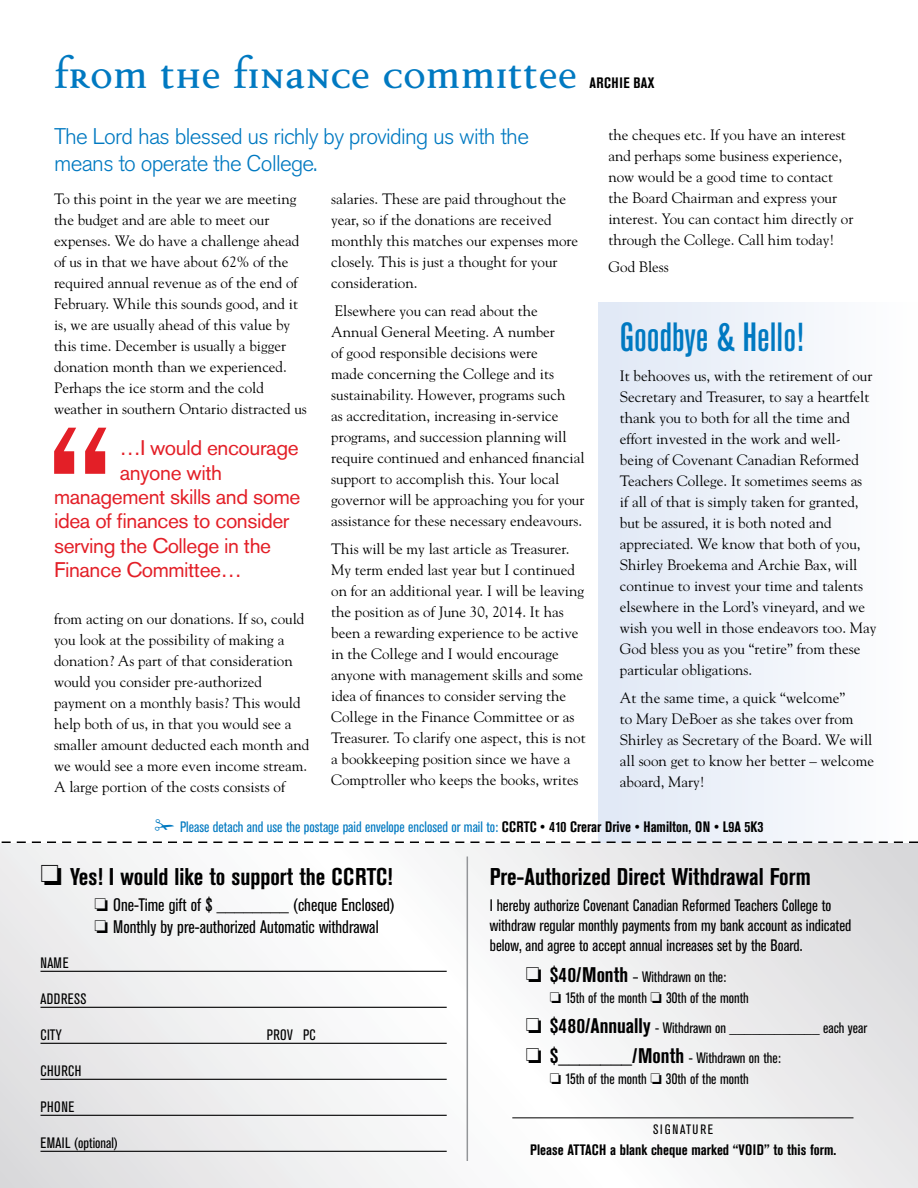
<style>
.page{position:relative;width:918px;height:1188px;background:#fff}
.page>*{position:absolute;margin:0;border:0;box-sizing:border-box;transform-origin:0 0}
.t1{font:700 48px "Disturbance";color:#0079c1}
.t2{font:500 condensed 40.5px "Akzidenz Grotesk BE";color:#0079c1}
.t3{font:700 condensed 24px "Akzidenz Grotesk BE";color:#000}
.t4{font:300 22.5px/27px "Akzidenz Grotesk BE";letter-spacing:-.03em;color:#0079c1}
.t5{font:21px "Akzidenz Grotesk BE";letter-spacing:-.02em;color:#e31f27}
.t6{font:condensed 18px "Akzidenz Grotesk BE";color:#000}
.t7{font:condensed 16.5px/19.8px "Akzidenz Grotesk BE";color:#000}
.t8{font:15px/21px "Goudy";color:#000}
.t9{font:condensed 15px "Akzidenz Grotesk BE";color:#000}
.t10{font:condensed 15px "Akzidenz Grotesk BE";color:#0079c1}
.t11{font:700 condensed 15px "Akzidenz Grotesk BE";color:#000}
.t12{font:condensed 13.5px "Akzidenz Grotesk BE";letter-spacing:.14em;color:#000}
.s1{font-weight:700;color:#000}
.s2{font-weight:700;font-size:21px}
</style>
<div class="page">
<div style="left:598px;top:302px;width:320px;height:541px;background:linear-gradient(to right,#e0e8f5,#fefefe)"></div>
<svg style="left:0;top:843px;width:918px;height:345px"></svg>
<hr style="left:40px;top:971px;width:407px;height:1px;background:#000">
<hr style="left:40px;top:1007px;width:407px;height:1px;background:#000">
<hr style="left:40px;top:1043px;width:407px;height:1px;background:#000">
<hr style="left:40px;top:1079px;width:407px;height:1px;background:#000">
<hr style="left:40px;top:1115px;width:407px;height:1px;background:#000">
<hr style="left:40px;top:1151px;width:407px;height:1px;background:#000">
<svg style="left:1px;top:842px;width:917px;height:1px"></svg>
<hr style="left:512px;top:1117px;width:342px;height:1px;background:#000">
<hr style="left:467px;top:856px;width:1px;height:305px;background:#939598">
<svg style="left:54px;top:428px;width:52px;height:46px"></svg>
<h1 class="t1" style="left:54px;top:54px;width:525px">From the Finance Committee</h1>
<p class="t11" style="left:590px;top:74px;width:67px">Archie Bax</p>
<h3 class="t4" style="left:54px;top:124px;width:477px">The Lord has blessed us richly by providing us with the means to operate the College.</h3>
<p class="t8" style="left:54px;top:188px;width:254px">To this point in the year we are meeting the budget and are able to meet our expenses. We do have a challenge ahead of us in that we have about 62% of the required annual revenue as of the end of February. While this sounds good, and it is, we are usually ahead of this value by this time. December is usually a bigger donation month than we experienced.<br>Perhaps the ice storm and the cold weather in southern Ontario distracted us</p>
<h3 class="t5" style="left:120px;top:435px;width:180px">…I would encourage</h3>
<h3 class="t5" style="left:120px;top:460px;width:104px">anyone with</h3>
<h3 class="t5" style="left:54px;top:484px;width:248px">management skills and some</h3>
<h3 class="t5" style="left:54px;top:509px;width:237px">idea of finances to consider</h3>
<h3 class="t5" style="left:54px;top:533px;width:219px">serving the College in the</h3>
<h3 class="t5" style="left:54px;top:557px;width:189px">Finance Committee…</h3>
<p class="t8" style="left:54px;top:608px;width:257px">from acting on our donations. If so, could you look at the possibility of making a donation? As part of that consideration would you consider pre-authorized payment on a monthly basis? This would help both of us, in that you would see a smaller amount deducted each month and we would see a more even income stream.<br>A large portion of the costs consists of</p>
<p class="t8" style="left:331px;top:188px;width:249px">salaries. These are paid throughout the year, so if the donations are received monthly this matches our expenses more closely. This is just a thought for your consideration.</p>
<p class="t8" style="left:331px;top:300px;width:255px">Elsewhere you can read about the<br>Annual General Meeting. A number<br>of good responsible decisions were<br>made concerning the College and its sustainability. However, programs such<br>as accreditation, increasing in-service programs, and succession planning will require continued and enhanced financial support to accomplish this. Your local governor will be approaching you for your assistance for these necessary endeavours.</p>
<p class="t8" style="left:331px;top:537px;width:256px">This will be my last article as Treasurer.<br>My term ended last year but I continued on for an additional year. I will be leaving the position as of June 30, 2014. It has been a rewarding experience to be active in the College and I would encourage anyone with management skills and some idea of finances to consider serving the College in the Finance Committee or as Treasurer. To clarify one aspect, this is not a bookkeeping position since we have a Comptroller who keeps the books, writes</p>
<p class="t8" style="left:608px;top:123px;width:247px">the cheques etc. If you have an interest and perhaps some business experience, now would be a good time to contact the Board Chairman and express your interest. You can contact him directly or through the College. Call him today!</p>
<p class="t8" style="left:608px;top:256px;width:62px">God Bless</p>
<h2 class="t2" style="left:620px;top:314px;width:185px">Goodbye &amp; Hello!</h2>
<p class="t8" style="left:620px;top:365px;width:258px">It behooves us, with the retirement of our Secretary and Treasurer, to say a heartfelt thank you to both for all the time and effort invested in the work and well&shy;being of Covenant Canadian Reformed Teachers College. It sometimes seems as<br>if all of that is simply taken for granted, but be assured, it is both noted and appreciated. We know that both of you, Shirley Broekema and Archie Bax, will continue to invest your time and talents elsewhere in the Lord’s vineyard, and we wish you well in those endeavors too. May God bless you as you “retire” from these particular obligations.</p>
<p class="t8" style="left:620px;top:687px;width:256px">At the same time, a quick “welcome”<br>to Mary DeBoer as she takes over from<br>Shirley as Secretary of the Board. We will all soon get to know her better – welcome aboard, Mary!</p>
<p class="t10" style="left:180px;top:818px;width:585px">Please detach and use the postage paid envelope enclosed or mail to: <span class="s1">CCRTC • 410 Crerar Drive • Hamilton, ON • L9A 5K3</span></p>
<h3 class="t3" style="left:490px;top:863px;width:322px">Pre-Authorized Direct Withdrawal Form</h3>
<p class="t7" style="left:490px;top:896px;width:363px">I hereby authorize Covenant Canadian Reformed Teachers College to withdraw regular monthly payments from my bank account as indicated below, and agree to accept annual increases set by the Board.</p>
<p class="t9" style="left:526px;top:969px;width:202px">□ <span class="s2">$40/Month</span> – Withdrawn on the:</p>
<p class="t9" style="left:550px;top:990px;width:200px">□ 15th of the month □ 30th of the month</p>
<p class="t9" style="left:526px;top:1020px;width:343px">□ <span class="s2">$480/Annually</span> - Withdrawn on ____________ each year</p>
<p class="t9" style="left:526px;top:1049px;width:257px">□ <span class="s2">$_______/Month</span> - Withdrawn on the:</p>
<p class="t9" style="left:550px;top:1070px;width:200px">□ 15th of the month □ 30th of the month</p>
<h3 class="t3" style="left:40px;top:863px;width:354px">□ Yes! I would like to support the CCRTC!</h3>
<p class="t6" style="left:94px;top:895px;width:302px">□ One-Time gift of $ ________ (cheque Enclosed)</p>
<p class="t6" style="left:94px;top:917px;width:286px">□ Monthly by pre-authorized Automatic withdrawal</p>
<p class="t9" style="left:40px;top:954px;width:15px">Name</p>
<p class="t9" style="left:40px;top:990px;width:14px">Addre</p>
<p class="t9" style="left:74px;top:990px;width:14px">ss</p>
<p class="t9" style="left:40px;top:1026px;width:23px">City</p>
<p class="t9" style="left:267px;top:1026px;width:51px">Prov PC</p>
<p class="t9" style="left:40px;top:1062px;width:42px">Church</p>
<p class="t9" style="left:40px;top:1098px;width:15px">Phone</p>
<p class="t9" style="left:40px;top:1134px;width:79px">email (optional)</p>
<p class="t12" style="left:653px;top:1122px;width:55px">Signature</p>
<p class="t11" style="left:530px;top:1142px;width:216px">Please ATTACH a blank cheque marked “VOID</p>
<p class="t11" style="left:764px;top:1142px;width:74px">” to this form.</p>
</div>
